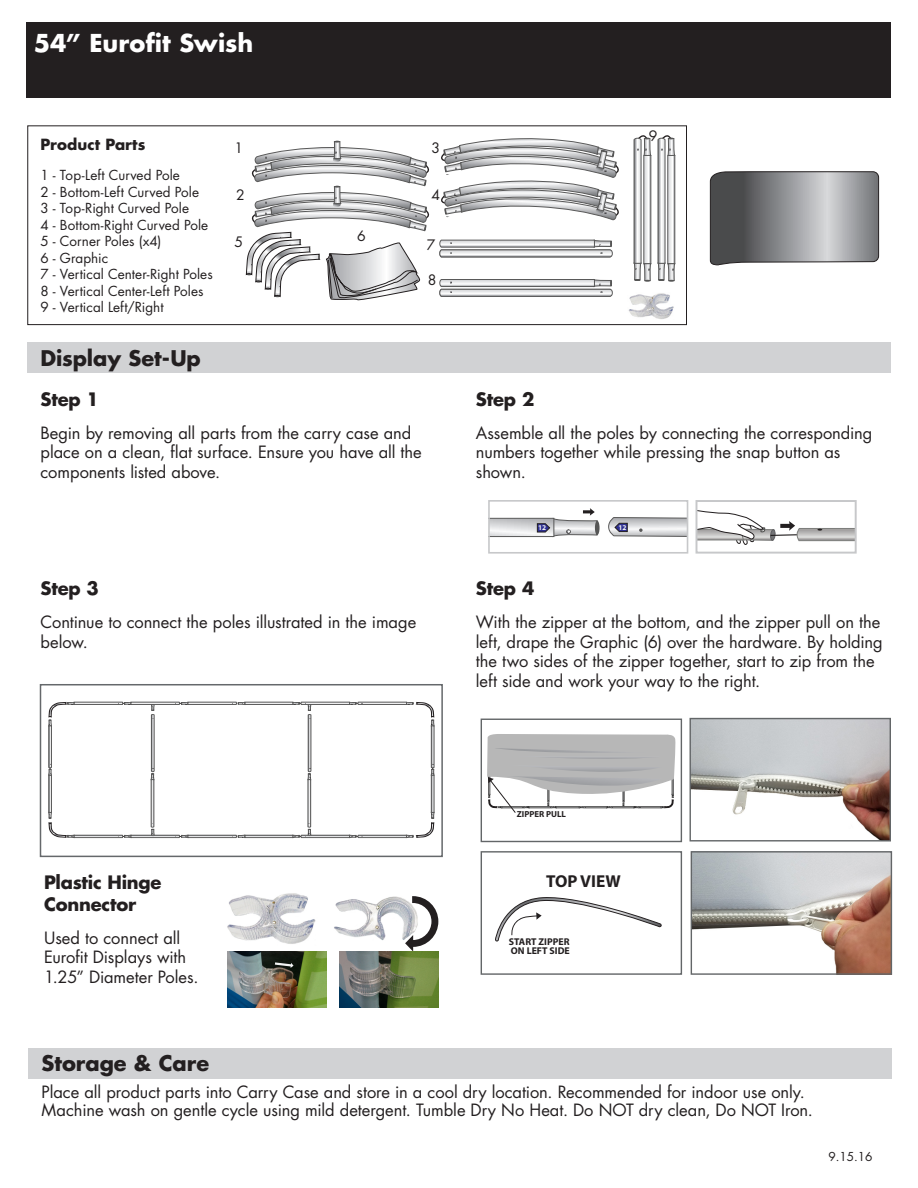
<style>
.page{position:relative;width:918px;height:1188px;background:#fff}
.page>*{position:absolute;margin:0;border:0;box-sizing:border-box;transform-origin:0 0}
.Product_Name___Item{font:700 24px "Futura";color:#fff}
.Step_Section_Titles{font:700 21px "Futura";letter-spacing:-.005em;color:#231f20}
.Step_1__Step_2_etc{font:700 18px/21.6px "Futura";letter-spacing:-.01em;color:#231f20}
.t1{font:700 17.25px "Myriad Pro";color:#231f20}
.Step_1__Step_2_etc-2{font:16.5px/19.5px "Futura";letter-spacing:-.005em;color:#231f20}
.Steps_Body_Copy{font:16.5px "Futura";color:#231f20}
.Product_Spec__Bold_T{font:700 15px "Futura";letter-spacing:.005em;color:#231f20}
.t2{font:14.1px "Futura";color:#231f20}
.Product_Spec_Body_Co{font:13.5px/16.5px "Futura";letter-spacing:.005em;color:#231f20}
.t3{font:12px "Futura";color:#231f20}
.t4{font:700 9.9px/8.7px "Myriad Pro";color:#231f20}
.t5{font:700 8.7px "Myriad Pro";color:#231f20}
.t6{font:700 7.2px "Myriad Pro";color:#f2f3f4}
</style>
<div class="page">
<div style="left:27px;top:22px;width:864px;height:75px;background:#231f20"></div>
<div style="left:27px;top:125px;width:660px;height:200px;border:1px solid #231f20"></div>
<svg style="left:658px;top:135px;width:17px;height:147px"></svg>
<svg style="left:634px;top:135px;width:17px;height:147px"></svg>
<svg style="left:246px;top:138px;width:373px;height:163px"></svg>
<img style="left:628px;top:293px;width:46px;height:26px">
<div style="left:27px;top:342px;width:864px;height:31px;background:#d1d2d4"></div>
<svg style="left:699px;top:510px;width:155px;height:35px"></svg>
<div style="left:696px;top:500px;width:161px;height:54px;border:2px solid #c7c8ca"></div>
<div style="left:595px;top:521px;width:5px;height:14px;background:#565656;border-radius:50%"></div>
<svg style="left:491px;top:508px;width:106px;height:30px"></svg>
<svg style="left:609px;top:518px;width:76px;height:19px"></svg>
<div style="left:488px;top:500px;width:200px;height:54px;border:2px solid #c7c8ca"></div>
<div style="left:28px;top:1048px;width:864px;height:30px;background:#d1d2d4"></div>
<svg style="left:710px;top:171px;width:169px;height:94px;background:#898a8c"></svg>
<svg style="left:49px;top:702px;width:385px;height:136px"></svg>
<div style="left:40px;top:684px;width:403px;height:173px;border:2px solid #65686b"></div>
<svg style="left:487px;top:734px;width:189px;height:79px"></svg>
<div style="left:481px;top:719px;width:201px;height:123px;border:1px solid #636668"></div>
<img style="left:692px;top:720px;width:197px;height:120px">
<div style="left:690px;top:718px;width:201px;height:124px;border:1px solid #636668"></div>
<img style="left:693px;top:853px;width:197px;height:120px">
<div style="left:691px;top:851px;width:201px;height:124px;border:1px solid #636668"></div>
<img style="left:334px;top:896px;width:71px;height:44px">
<img style="left:227px;top:893px;width:89px;height:51px">
<svg style="left:405px;top:896px;width:33px;height:56px"></svg>
<img style="left:227px;top:952px;width:99px;height:56px">
<img style="left:339px;top:952px;width:99px;height:56px">
<svg style="left:275px;top:962px;width:19px;height:6px"></svg>
<svg style="left:495px;top:897px;width:167px;height:44px"></svg>
<div style="left:481px;top:851px;width:201px;height:124px;border:1px solid #636668"></div>
<p class="Product_Name___Item" style="left:34px;top:27px;width:221px">54” Eurofit Swish</p>
<p class="Product_Spec__Bold_T" style="left:40px;top:134px;width:106px">Product Parts</p>
<p class="Product_Spec_Body_Co" style="left:40px;top:167px;width:141px">1 - Top-Left Curved Pole</p>
<p class="Product_Spec_Body_Co" style="left:40px;top:183px;width:160px">2 - Bottom-Left Curved Pole<br>3 - Top-Right Curved Pole</p>
<p class="Product_Spec_Body_Co" style="left:40px;top:216px;width:169px">4 - Bottom-Right Curved Pole<br>5 - Corner Poles (x4)</p>
<p class="Product_Spec_Body_Co" style="left:40px;top:249px;width:69px">6 - Graphic</p>
<p class="Product_Spec_Body_Co" style="left:40px;top:266px;width:174px">7 - Vertical Center-Right Poles</p>
<p class="Product_Spec_Body_Co" style="left:40px;top:282px;width:165px">8 - Vertical Center-Left Poles</p>
<p class="Product_Spec_Body_Co" style="left:40px;top:299px;width:125px">9 - Vertical Left/Right</p>
<p class="t2" style="left:235px;top:138px;width:10px">1</p>
<p class="t2" style="left:236px;top:185px;width:10px">2</p>
<p class="t2" style="left:235px;top:232px;width:10px">5</p>
<p class="t2" style="left:357px;top:226px;width:10px">6</p>
<p class="t2" style="left:432px;top:138px;width:10px">3</p>
<p class="t2" style="left:432px;top:185px;width:10px">4</p>
<p class="t2" style="left:427px;top:235px;width:10px">7</p>
<p class="t2" style="left:428px;top:271px;width:10px">8</p>
<p class="Step_Section_Titles" style="left:40px;top:344px;width:162px">Display Set-Up</p>
<p class="Step_1__Step_2_etc" style="left:40px;top:387px;width:60px">Step 1</p>
<p class="Step_1__Step_2_etc-2" style="left:40px;top:422px;width:383px">Begin by removing all parts from the carry case and place on a clean, flat surface. Ensure you have all the components listed above.</p>
<p class="Step_1__Step_2_etc" style="left:40px;top:577px;width:60px">Step 3</p>
<p class="Step_1__Step_2_etc-2" style="left:40px;top:612px;width:377px">Continue to connect the poles illustrated in the image below.</p>
<p class="t2" style="left:649px;top:126px;width:10px">9</p>
<p class="Step_1__Step_2_etc" style="left:476px;top:387px;width:60px">Step 2</p>
<p class="Step_1__Step_2_etc-2" style="left:476px;top:422px;width:398px">Assemble all the poles by connecting the corresponding numbers together while pressing the snap button as shown.</p>
<p class="t6" style="left:538px;top:523px;width:10px">12</p>
<p class="t6" style="left:619px;top:522px;width:10px">12</p>
<p class="Step_1__Step_2_etc" style="left:476px;top:577px;width:60px">Step 4</p>
<p class="Step_1__Step_2_etc-2" style="left:476px;top:612px;width:408px">With the zipper at the bottom, and the zipper pull on the left, drape the Graphic (6) over the hardware. By holding the two sides of the zipper together, start to zip from the left side and work your way to the right.</p>
<p class="Step_1__Step_2_etc" style="left:44px;top:871px;width:119px">Plastic Hinge<br>Connector</p>
<p class="Step_1__Step_2_etc-2" style="left:44px;top:928px;width:156px">Used to connect all<br>Eurofit Displays with<br>1.25” Diameter Poles.</p>
<p class="t5" style="left:517px;top:808px;width:51px">ZIPPER PULL</p>
<p class="t1" style="left:546px;top:870px;width:76px">TOP VIEW</p>
<p class="t4" style="left:509px;top:937px;width:62px">START ZIPPER<br>ON LEFT SIDE</p>
<p class="Step_Section_Titles" style="left:42px;top:1049px;width:169px">Storage &amp; Care</p>
<p class="Steps_Body_Copy" style="left:42px;top:1080px;width:765px">Place all product parts into Carry Case and store in a cool dry location. Recommended for indoor use only.</p>
<p class="Steps_Body_Copy" style="left:42px;top:1098px;width:773px">Machine wash on gentle cycle using mild detergent. Tumble Dry No Heat. Do NOT dry clean, Do NOT Iron.</p>
<p class="t3" style="left:828px;top:1148px;width:46px">9.15.16</p>
</div>
